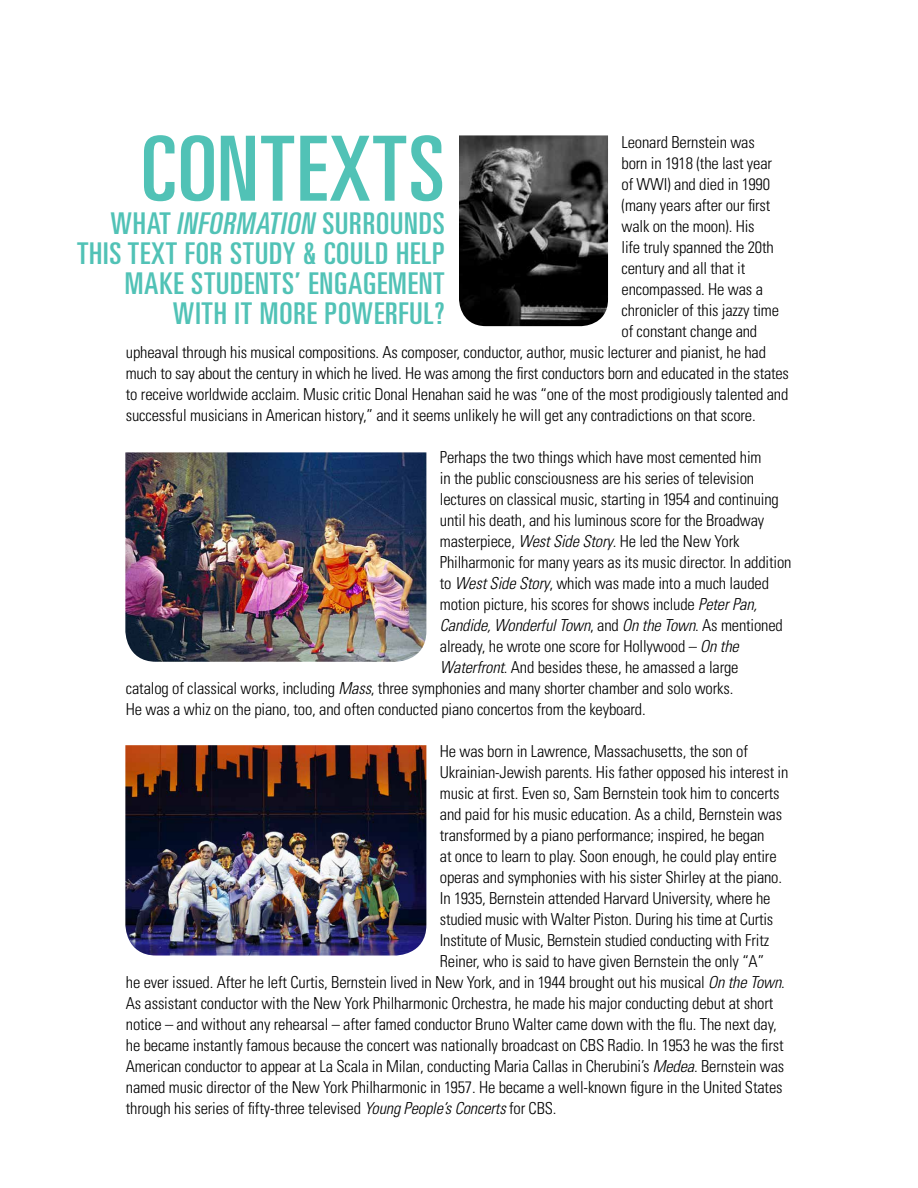
<style>
.page{position:relative;width:918px;height:1188px;background:#fff}
.page>*{position:absolute;margin:0;border:0;box-sizing:border-box;transform-origin:0 0}
.t1{font:ultra-condensed 90px "Univers";letter-spacing:.02em;color:#51c2b6;scale:1.08 1}
.t2{font:ultra-condensed 30px/30px "Univers";letter-spacing:.025em;color:#51c2b6;text-align:right;scale:1.08 1}
.t3{font:300 condensed 16.5px "Univers";letter-spacing:-.01em;color:#000}
.t4{font:italic 300 condensed 16.5px "Univers";letter-spacing:-.01em;color:#000}
.s1{font-style:italic}
.s2{font-style:normal}
</style>
<div class="page">
<img style="left:459px;top:135px;width:149px;height:191px">
<img style="left:125px;top:452px;width:301px;height:210px">
<img style="left:125px;top:745px;width:301px;height:211px">
<h1 class="t1" style="left:141px;top:118px;width:282px">CONTEXTS</h1>
<h2 class="t2" style="left:77px;top:208px;width:342px">WHAT <span class="s1">INFORMATION</span> SURROUNDS<br>THIS TEXT FOR STUDY &amp; COULD HELP<br>MAKE STUDENTS’ ENGAGEMENT<br>WITH IT MORE POWERFUL?</h2>
<p class="t3" style="left:622px;top:132px;width:135px">Leonard Bernstein was</p>
<p class="t3" style="left:622px;top:153px;width:152px">born in 1918 (the last year</p>
<p class="t3" style="left:622px;top:174px;width:150px">of WWI) and died in 1990</p>
<p class="t3" style="left:622px;top:195px;width:150px">(many years after our fi rst</p>
<p class="t3" style="left:622px;top:216px;width:135px">walk on the moon). His</p>
<p class="t3" style="left:622px;top:237px;width:154px">life truly spanned the 20th</p>
<p class="t3" style="left:622px;top:258px;width:125px">century and all that it</p>
<p class="t3" style="left:622px;top:279px;width:143px">encompassed. He was a</p>
<p class="t3" style="left:622px;top:300px;width:159px">chronicler of this jazzy time</p>
<p class="t3" style="left:622px;top:321px;width:137px">of constant change and</p>
<p class="t3" style="left:126px;top:342px;width:642px">upheaval through his musical compositions. As composer, conductor, author, music lecturer and pianist, he had</p>
<p class="t3" style="left:126px;top:363px;width:665px">much to say about the century in which he lived. He was among the fi rst conductors born and educated in the states</p>
<p class="t3" style="left:126px;top:384px;width:664px">to receive worldwide acclaim. Music critic Donal Henahan said he was “one of the most prodigiously talented and</p>
<p class="t3" style="left:126px;top:405px;width:631px">successful musicians in American history,” and it seems unlikely he will get any contradictions on that score.</p>
<p class="t3" style="left:440px;top:447px;width:323px">Perhaps the two things which have most cemented him</p>
<p class="t3" style="left:440px;top:468px;width:316px">in the public consciousness are his series of television</p>
<p class="t3" style="left:440px;top:489px;width:340px">lectures on classical music, starting in 1954 and continuing</p>
<p class="t3" style="left:440px;top:510px;width:326px">until his death, and his luminous score for the Broadway</p>
<p class="t3" style="left:440px;top:531px;width:301px">masterpiece, <span class="s1">West Side Story</span>. He led the New York</p>
<p class="t3" style="left:440px;top:552px;width:353px">Philharmonic for many years as its music director. In addition</p>
<p class="t3" style="left:440px;top:573px;width:331px">to <span class="s1">West Side Story</span>, which was made into a much lauded</p>
<p class="t3" style="left:440px;top:594px;width:319px">motion picture, his scores for shows include <span class="s1">Peter Pan,</span></p>
<p class="t4" style="left:440px;top:615px;width:345px">Candide, Wonderful Town<span class="s2">, and</span> On the Town<span class="s2">. As mentioned</span></p>
<p class="t3" style="left:440px;top:636px;width:300px">already, he wrote one score for Hollywood – <span class="s1">On the</span></p>
<p class="t3" style="left:440px;top:657px;width:300px"><span class="s1">Waterfront</span>. And besides these, he amassed a large</p>
<p class="t3" style="left:126px;top:678px;width:609px">catalog of classical works, including <span class="s1">Mass</span>, three symphonies and many shorter chamber and solo works.</p>
<p class="t3" style="left:126px;top:699px;width:521px">He was a whiz on the piano, too, and often conducted piano concertos from the keyboard.</p>
<p class="t3" style="left:440px;top:741px;width:310px">He was born in Lawrence, Massachusetts, the son of</p>
<p class="t3" style="left:440px;top:762px;width:350px">Ukrainian-Jewish parents. His father opposed his interest in</p>
<p class="t3" style="left:440px;top:783px;width:341px">music at fi rst. Even so, Sam Bernstein took him to concerts</p>
<p class="t3" style="left:440px;top:804px;width:344px">and paid for his music education. As a child, Bernstein was</p>
<p class="t3" style="left:440px;top:825px;width:326px">transformed by a piano performance; inspired, he began</p>
<p class="t3" style="left:440px;top:846px;width:338px">at once to learn to play. Soon enough, he could play entire</p>
<p class="t3" style="left:440px;top:867px;width:344px">operas and symphonies with his sister Shirley at the piano.</p>
<p class="t3" style="left:440px;top:888px;width:332px">In 1935, Bernstein attended Harvard University, where he</p>
<p class="t3" style="left:440px;top:909px;width:335px">studied music with Walter Piston. During his time at Curtis</p>
<p class="t3" style="left:440px;top:930px;width:331px">Institute of Music, Bernstein studied conducting with Fritz</p>
<p class="t3" style="left:440px;top:951px;width:326px">Reiner, who is said to have given Bernstein the only “A”</p>
<p class="t3" style="left:126px;top:972px;width:660px">he ever issued. After he left Curtis, Bernstein lived in New York, and in 1944 brought out his musical <span class="s1">On the Town</span>.</p>
<p class="t3" style="left:126px;top:993px;width:649px">As assistant conductor with the New York Philharmonic Orchestra, he made his major conducting debut at short</p>
<p class="t3" style="left:126px;top:1014px;width:652px">notice – and without any rehearsal – after famed conductor Bruno Walter came down with the flu. The next day,</p>
<p class="t3" style="left:126px;top:1035px;width:659px">he became instantly famous because the concert was nationally broadcast on CBS Radio. In 1953 he was the fi rst</p>
<p class="t3" style="left:126px;top:1056px;width:660px">American conductor to appear at La Scala in Milan, conducting Maria Callas in Cherubini’s <span class="s1">Medea</span>. Bernstein was</p>
<p class="t3" style="left:126px;top:1077px;width:658px">named music director of the New York Philharmonic in 1957. He became a well-known figure in the United States</p>
<p class="t3" style="left:126px;top:1098px;width:432px">through his series of fifty-three televised <span class="s1">Young People’s Concerts</span> for CBS.</p>
</div>
